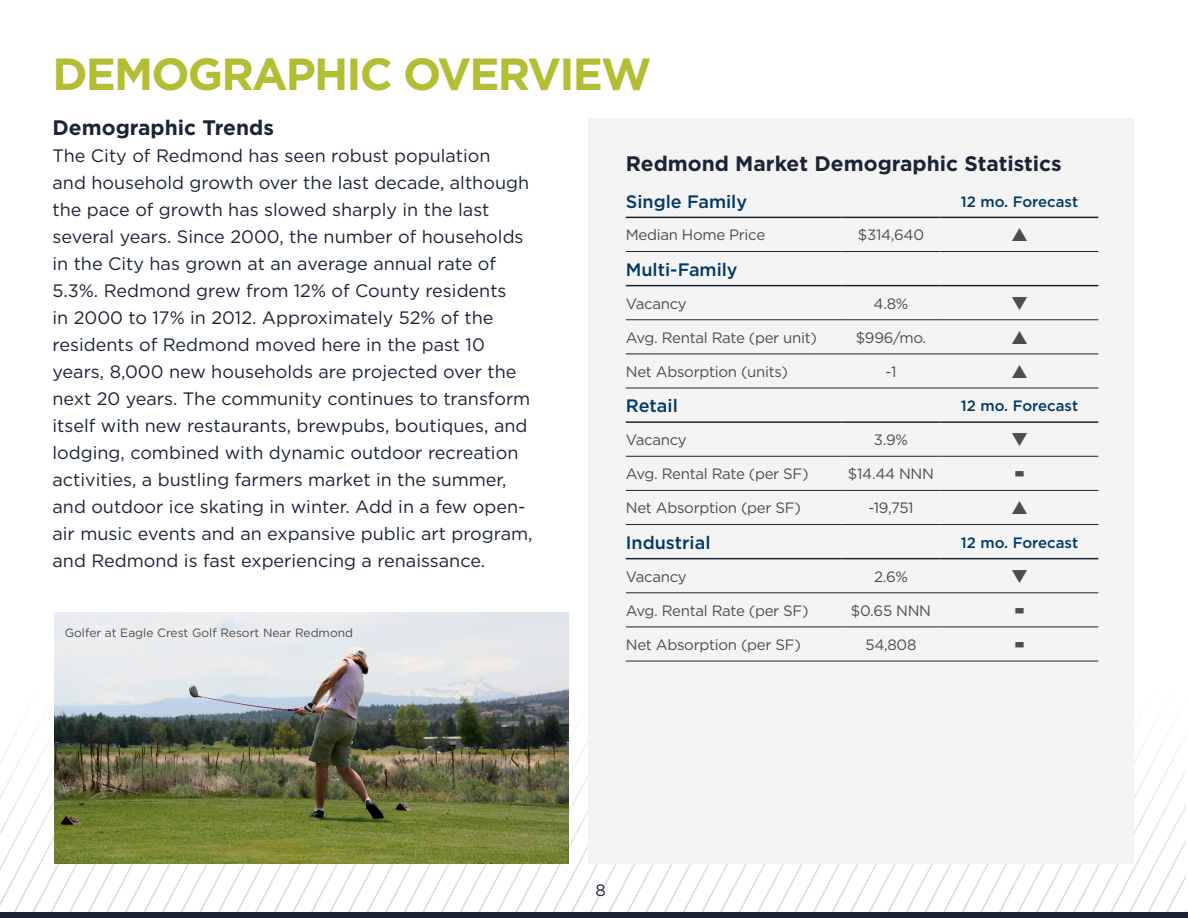
<style>
.page{position:relative;width:1188px;height:918px;background:#fff}
.page>*{position:absolute;margin:0;border:0;box-sizing:border-box;transform-origin:0 0}
.t1{font:700 45px "Gotham";letter-spacing:-.04em;color:#b3be35}
.t2{font:700 21px "Gotham";color:#1b2435}
.t3{font:18px/27px "Gotham";color:#1b2435}
.t4{font:500 18px "Gotham";color:#003865}
.t5{font:16.5px "Gotham";color:#1b2435}
.t6{font:15px "Gotham";letter-spacing:-.02em;color:#4d4d4f}
.t7{font:500 15px "Gotham";color:#003865}
.t8{font:12px "Gotham";color:#4d4d4f}
</style>
<div class="page">
<svg style="left:0;top:682px;width:1186px;height:230px"></svg>
<div style="left:588px;top:118px;width:546px;height:746px;background:#f4f4f5"></div>
<hr style="left:626px;top:251px;width:215px;height:1px;background:#1b2435">
<hr style="left:841px;top:251px;width:100px;height:1px;background:#1b2435">
<hr style="left:941px;top:251px;width:157px;height:1px;background:#1b2435">
<hr style="left:626px;top:319px;width:215px;height:1px;background:#1b2435">
<hr style="left:841px;top:319px;width:100px;height:1px;background:#1b2435">
<hr style="left:941px;top:319px;width:157px;height:1px;background:#1b2435">
<hr style="left:626px;top:354px;width:215px;height:1px;background:#1b2435">
<hr style="left:841px;top:354px;width:100px;height:1px;background:#1b2435">
<hr style="left:941px;top:354px;width:157px;height:1px;background:#1b2435">
<hr style="left:626px;top:388px;width:215px;height:1px;background:#1b2435">
<hr style="left:841px;top:388px;width:100px;height:1px;background:#1b2435">
<hr style="left:941px;top:388px;width:157px;height:1px;background:#1b2435">
<hr style="left:626px;top:456px;width:215px;height:1px;background:#1b2435">
<hr style="left:841px;top:456px;width:100px;height:1px;background:#1b2435">
<hr style="left:941px;top:456px;width:157px;height:1px;background:#1b2435">
<hr style="left:626px;top:490px;width:215px;height:1px;background:#1b2435">
<hr style="left:841px;top:490px;width:100px;height:1px;background:#1b2435">
<hr style="left:941px;top:490px;width:157px;height:1px;background:#1b2435">
<hr style="left:626px;top:524px;width:215px;height:1px;background:#1b2435">
<hr style="left:841px;top:524px;width:100px;height:1px;background:#1b2435">
<hr style="left:941px;top:524px;width:157px;height:1px;background:#1b2435">
<hr style="left:626px;top:592px;width:215px;height:1px;background:#1b2435">
<hr style="left:841px;top:592px;width:100px;height:1px;background:#1b2435">
<hr style="left:941px;top:592px;width:157px;height:1px;background:#1b2435">
<hr style="left:626px;top:627px;width:215px;height:1px;background:#1b2435">
<hr style="left:841px;top:627px;width:100px;height:1px;background:#1b2435">
<hr style="left:941px;top:627px;width:157px;height:1px;background:#1b2435">
<hr style="left:626px;top:661px;width:215px;height:1px;background:#1b2435">
<hr style="left:841px;top:661px;width:100px;height:1px;background:#1b2435">
<hr style="left:941px;top:661px;width:157px;height:1px;background:#1b2435">
<hr style="left:626px;top:217px;width:215px;height:1px;background:#1b2435">
<hr style="left:841px;top:217px;width:100px;height:1px;background:#1b2435">
<hr style="left:941px;top:217px;width:157px;height:1px;background:#1b2435">
<hr style="left:626px;top:285px;width:215px;height:1px;background:#1b2435">
<hr style="left:841px;top:285px;width:100px;height:1px;background:#1b2435">
<hr style="left:941px;top:285px;width:157px;height:1px;background:#1b2435">
<hr style="left:626px;top:421px;width:215px;height:2px;background:#1b2435">
<hr style="left:841px;top:421px;width:100px;height:2px;background:#1b2435">
<hr style="left:941px;top:421px;width:157px;height:2px;background:#1b2435">
<hr style="left:626px;top:558px;width:215px;height:1px;background:#1b2435">
<hr style="left:841px;top:558px;width:100px;height:1px;background:#1b2435">
<hr style="left:941px;top:558px;width:157px;height:1px;background:#1b2435">
<img style="left:54px;top:612px;width:514px;height:252px">
<div style="left:0;top:912px;width:1188px;height:6px;background:#1b2435"></div>
<h1 class="t1" style="left:52px;top:44px;width:601px">DEMOGRAPHIC OVERVIEW</h1>
<p class="t2" style="left:52px;top:114px;width:223px">Demographic Trends</p>
<p class="t3" style="left:52px;top:142px;width:482px">The City of Redmond has seen robust population<br>and household growth over the last decade, although the pace of growth has slowed sharply in the last several years. Since 2000, the number of households in the City has grown at an average annual rate of 5.3%. Redmond grew from 12% of County residents<br>in 2000 to 17% in 2012. Approximately 52% of the residents of Redmond moved here in the past 10 years, 8,000 new households are projected over the next 20 years. The community continues to transform itself with new restaurants, brewpubs, boutiques, and lodging, combined with dynamic outdoor recreation activities, a bustling farmers market in the summer, and outdoor ice skating in winter. Add in a few open&shy;air music events and an expansive public art program, and Redmond is fast experiencing a renaissance.</p>
<p class="t2" style="left:626px;top:150px;width:437px">Redmond Market Demographic Statistics</p>
<p class="t4" style="left:626px;top:190px;width:123px">Single Family</p>
<p class="t7" style="left:961px;top:192px;width:119px">12 mo. Forecast</p>
<p class="t6" style="left:626px;top:226px;width:141px">Median Home Price</p>
<p class="t6" style="left:858px;top:226px;width:68px">$314,640</p>
<p class="t4" style="left:626px;top:258px;width:113px">Multi-Family</p>
<p class="t6" style="left:626px;top:294px;width:62px">Vacancy</p>
<p class="t6" style="left:874px;top:294px;width:36px">4.8%</p>
<p class="t6" style="left:626px;top:328px;width:193px">Avg. Rental Rate (per unit)</p>
<p class="t6" style="left:856px;top:328px;width:72px">$996/mo.</p>
<p class="t6" style="left:626px;top:362px;width:164px">Net Absorption (units)</p>
<p class="t6" style="left:886px;top:362px;width:12px">-1</p>
<p class="t4" style="left:626px;top:394px;width:53px">Retail</p>
<p class="t7" style="left:961px;top:396px;width:119px">12 mo. Forecast</p>
<p class="t6" style="left:626px;top:430px;width:62px">Vacancy</p>
<p class="t6" style="left:874px;top:430px;width:36px">3.9%</p>
<p class="t6" style="left:626px;top:464px;width:184px">Avg. Rental Rate (per SF)</p>
<p class="t6" style="left:848px;top:464px;width:88px">$14.44 NNN</p>
<p class="t6" style="left:626px;top:499px;width:177px">Net Absorption (per SF)</p>
<p class="t6" style="left:868px;top:499px;width:47px">-19,751</p>
<p class="t4" style="left:626px;top:531px;width:86px">Industrial</p>
<p class="t7" style="left:961px;top:532px;width:119px">12 mo. Forecast</p>
<p class="t6" style="left:626px;top:567px;width:62px">Vacancy</p>
<p class="t6" style="left:874px;top:567px;width:35px">2.6%</p>
<p class="t6" style="left:626px;top:601px;width:184px">Avg. Rental Rate (per SF)</p>
<p class="t6" style="left:851px;top:601px;width:82px">$0.65 NNN</p>
<p class="t6" style="left:626px;top:635px;width:177px">Net Absorption (per SF)</p>
<p class="t6" style="left:865px;top:635px;width:53px">54,808</p>
<p class="t8" style="left:65px;top:625px;width:290px">Golfer at Eagle Crest Golf Resort Near Redmond</p>
<p class="t5" style="left:595px;top:879px;width:12px">8</p>
</div>
